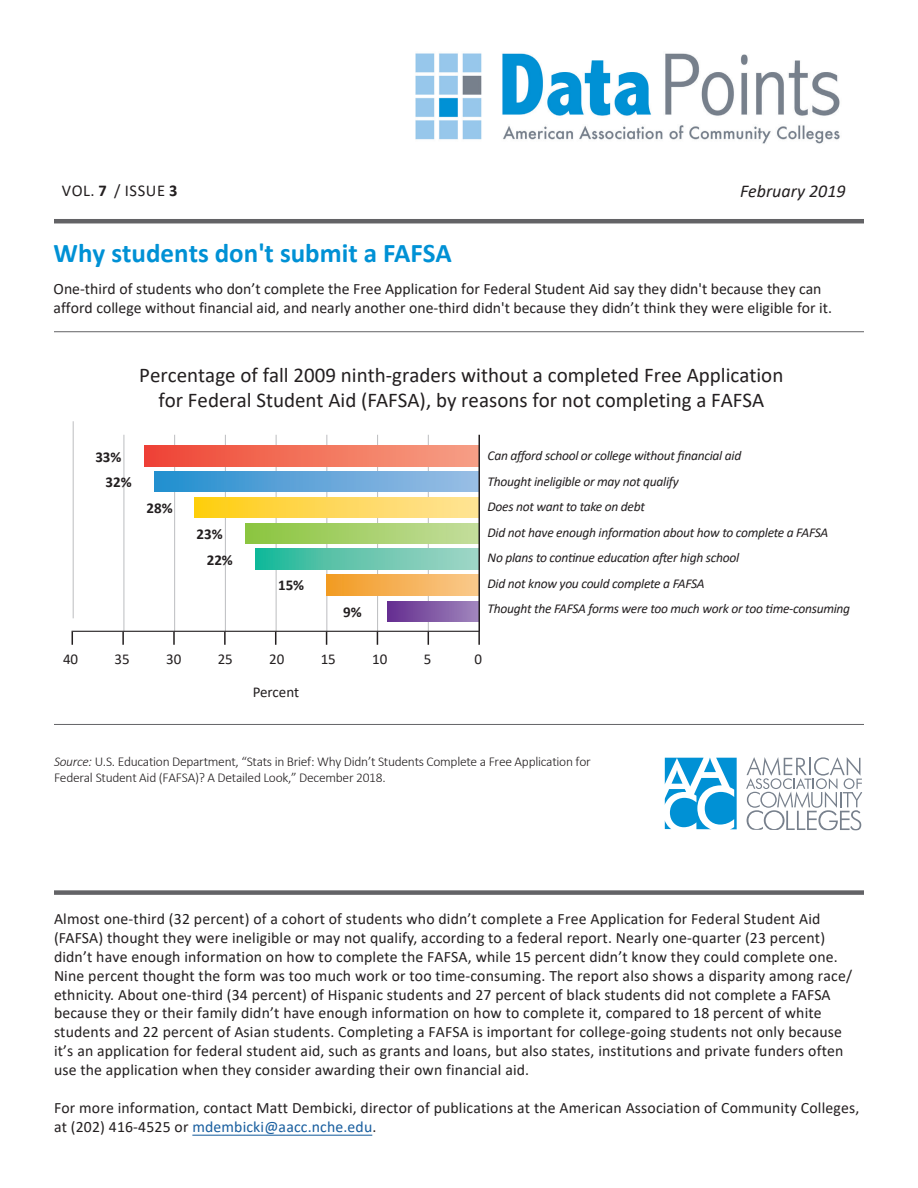
<style>
.page{position:relative;width:918px;height:1188px;background:#fff}
.page>*{position:absolute;margin:0;border:0;box-sizing:border-box;transform-origin:0 0}
.t1{font:700 27px "Calibri";color:#0091d5}
.t2{font:21px/25.2px "Calibri";color:#231f20;text-align:center}
.t3{font:italic 18px "Calibri";color:#231f20}
.t4{font:16.5px "Calibri";letter-spacing:.04em;color:#231f20}
.t5{font:15.75px/18.9px "Calibri";letter-spacing:.01em;color:#231f20}
.t6{font:15px "Calibri";letter-spacing:-.005em;color:#231f20}
.t7{font:700 15px/25.8px "Calibri";color:#231f20}
.t8{font:italic 13.5px/25.5px "Calibri";letter-spacing:-.02em;color:#231f20}
.t9{font:300 13.5px/16.5px "Calibri";letter-spacing:-.02em;color:#231f20}
.s1{font-weight:700}
.s2{font-style:italic}
.s3{color:#175d9e}
</style>
<div class="page">
<img style="left:415px;top:53px;width:425px;height:91px">
<hr style="left:54px;top:219px;width:810px;height:4px;background:#636366">
<hr style="left:276px;top:435px;width:1px;height:197px;background:#bcbdc0">
<hr style="left:73px;top:421px;width:1px;height:197px;background:#bcbdc0">
<hr style="left:377px;top:435px;width:1px;height:197px;background:#bcbdc0">
<hr style="left:174px;top:435px;width:1px;height:197px;background:#bcbdc0">
<hr style="left:326px;top:435px;width:1px;height:197px;background:#bcbdc0">
<hr style="left:124px;top:435px;width:1px;height:197px;background:#bcbdc0">
<hr style="left:428px;top:435px;width:1px;height:197px;background:#bcbdc0">
<hr style="left:225px;top:435px;width:1px;height:197px;background:#bcbdc0">
<hr style="left:192px;top:1135px;width:180px;height:1px;background:#175d9e">
<div style="left:54px;top:890px;width:810px;height:5px;background:#636366"></div>
<svg style="left:746px;top:757px;width:116px;height:74px"></svg>
<svg style="left:665px;top:758px;width:72px;height:72px"></svg>
<div style="left:387px;top:601px;width:92px;height:20px;background:linear-gradient(to right,#642d90,#a086bc)"></div>
<div style="left:326px;top:575px;width:153px;height:20px;background:linear-gradient(to right,#f29b22,#fac98d)"></div>
<svg style="left:255px;top:549px;width:223px;height:20px"></svg>
<div style="left:245px;top:523px;width:234px;height:20px;background:linear-gradient(to right,#8bc53e,#c4dd9c)"></div>
<div style="left:195px;top:497px;width:284px;height:21px;background:linear-gradient(to right,#fece14,#ffe39b)"></div>
<div style="left:154px;top:472px;width:325px;height:20px;background:linear-gradient(to right,#248ecf,#9dbde5)"></div>
<div style="left:144px;top:446px;width:335px;height:20px;background:linear-gradient(to right,#ef4434,#f6a185)"></div>
<hr style="left:72px;top:631px;width:408px;height:1px;background:#231f20">
<svg style="left:377px;top:632px;width:1px;height:13px"></svg>
<svg style="left:275px;top:632px;width:1px;height:13px"></svg>
<svg style="left:173px;top:632px;width:2px;height:13px"></svg>
<svg style="left:72px;top:632px;width:1px;height:13px"></svg>
<svg style="left:428px;top:632px;width:1px;height:13px"></svg>
<svg style="left:326px;top:632px;width:1px;height:13px"></svg>
<svg style="left:224px;top:632px;width:2px;height:13px"></svg>
<svg style="left:122px;top:632px;width:2px;height:13px"></svg>
<svg style="left:478px;top:632px;width:2px;height:13px"></svg>
<hr style="left:478px;top:435px;width:2px;height:197px;background:#231f20">
<hr style="left:54px;top:724px;width:810px;height:1px;background:#636366">
<hr style="left:54px;top:331px;width:810px;height:1px;background:#636366">
<p class="t4" style="left:62px;top:179px;width:117px">VOL. <span class="s1">7</span> / ISSUE <span class="s1">3</span></p>
<p class="t3" style="left:740px;top:178px;width:107px">February 2019</p>
<h1 class="t1" style="left:54px;top:234px;width:400px">Why students don't submit a FAFSA</h1>
<p class="t5" style="left:54px;top:279px;width:780px">One-third of students who don’t complete the Free Application for Federal Student Aid say they didn't because they can afford college without financial aid, and nearly another one-third didn't because they didn’t think they were eligible for it.</p>
<h2 class="t2" style="left:139px;top:362px;width:646px">Percentage of fall 2009 ninth-graders without a completed Free Application for Federal Student Aid (FAFSA), by reasons for not completing a FAFSA</h2>
<p class="t7" style="left:106px;top:444px;width:28px;text-indent:-10px">33%<br>32%</p>
<p class="t7" style="left:147px;top:495px;width:28px">28%</p>
<p class="t7" style="left:207px;top:521px;width:28px;text-indent:-10px">23%<br>22%</p>
<p class="t7" style="left:278px;top:572px;width:28px">15%</p>
<p class="t7" style="left:343px;top:599px;width:20px">9%</p>
<p class="t8" style="left:488px;top:443px;width:364px">Can afford school or college without financial aid<br>Thought ineligible or may not qualify<br>Does not want to take on debt<br>Did not have enough information about how to complete a FAFSA<br>No plans to continue education after high school<br>Did not know you could complete a FAFSA<br>Thought the FAFSA forms were too much work or too time-consuming</p>
<p class="t6" style="left:63px;top:648px;width:17px">40</p>
<p class="t6" style="left:115px;top:648px;width:17px">35</p>
<p class="t6" style="left:166px;top:648px;width:17px">30</p>
<p class="t6" style="left:218px;top:648px;width:17px">25</p>
<p class="t6" style="left:269px;top:648px;width:17px">20</p>
<p class="t6" style="left:321px;top:648px;width:17px">15</p>
<p class="t6" style="left:372px;top:648px;width:17px">10</p>
<p class="t6" style="left:424px;top:648px;width:9px">5</p>
<p class="t6" style="left:474px;top:648px;width:9px">0</p>
<p class="t6" style="left:253px;top:682px;width:48px">Percent</p>
<p class="t9" style="left:54px;top:753px;width:538px"><span class="s2">Source:</span> U.S. Education Department, “Stats in Brief: Why Didn’t Students Complete a Free Application for<br>Federal Student Aid (FAFSA)? A Detailed Look,” December 2018.</p>
<p class="t5" style="left:54px;top:909px;width:800px">Almost one-third (32 percent) of a cohort of students who didn’t complete a Free Application for Federal Student Aid (FAFSA) thought they were ineligible or may not qualify, according to a federal report. Nearly one-quarter (23 percent) didn’t have enough information on how to complete the FAFSA, while 15 percent didn’t know they could complete one.<br>Nine percent thought the form was too much work or too time-consuming. The report also shows a disparity among race/ ethnicity. About one-third (34 percent) of Hispanic students and 27 percent of black students did not complete a FAFSA because they or their family didn’t have enough information on how to complete it, compared to 18 percent of white students and 22 percent of Asian students. Completing a FAFSA is important for college-going students not only because it’s an application for federal student aid, such as grants and loans, but also states, institutions and private funders often use the application when they consider awarding their own financial aid.</p>
<p class="t5" style="left:54px;top:1098px;width:807px">For more information, contact Matt Dembicki, director of publications at the American Association of Community Colleges, at (202) 416-4525 or <span class="s3">mdembicki@aacc.nche.edu</span>.</p>
</div>
